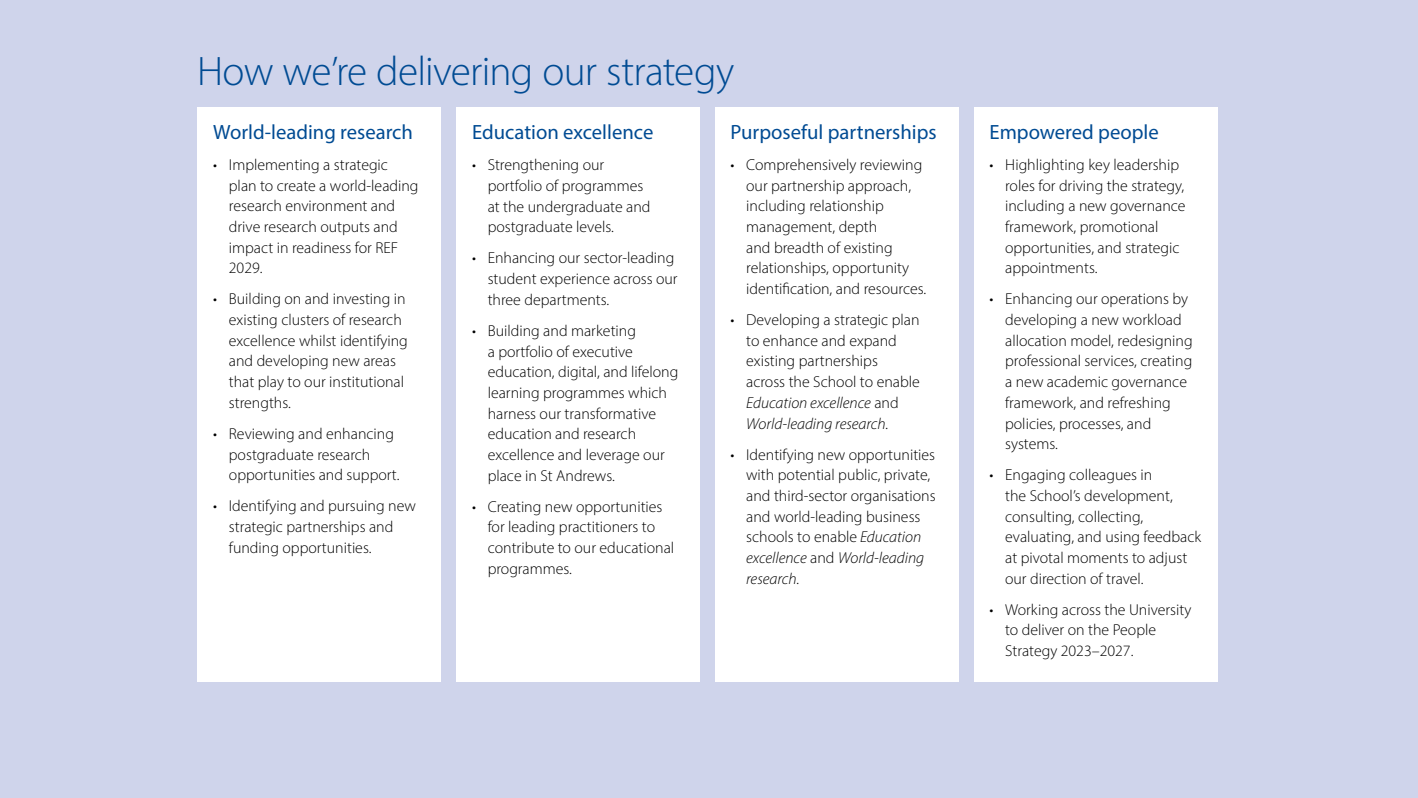
<style>
.page{position:relative;width:1418px;height:798px;background:#fff}
.page>*{position:absolute;margin:0;border:0;box-sizing:border-box;transform-origin:0 0}
.t1{font:300 41.38px "Myriad Pro";letter-spacing:-.015em;color:#004b93}
.PillarTitle{font:20.62px "Myriad Pro";color:#004b93}
.t2{font:300 15.88px/20.6px "Myriad Pro";color:#000}
.s1{font-style:italic}
</style>
<div class="page">
<div style="left:0;top:0;width:1417px;height:797px;background:#cfd4eb"></div>
<div style="left:456px;top:107px;width:243px;height:574px;background:#fff"></div>
<div style="left:198px;top:107px;width:243px;height:574px;background:#fff"></div>
<div style="left:715px;top:107px;width:243px;height:574px;background:#fff"></div>
<div style="left:973px;top:107px;width:244px;height:574px;background:#fff"></div>
<h2 class="t1" style="left:197px;top:46px;width:538px">How we’re delivering our strategy</h2>
<h3 class="PillarTitle" style="left:472px;top:119px;width:183px">Education excellence</h3>
<p class="t2" style="left:487px;top:154px;width:164px;text-indent:-16px">• Strengthening our portfolio of programmes at the undergraduate and postgraduate levels.</p>
<p class="t2" style="left:487px;top:247px;width:191px;text-indent:-16px">• Enhancing our sector-leading student experience across our three departments.</p>
<p class="t2" style="left:487px;top:320px;width:192px;text-indent:-16px">• Building and marketing<br>a portfolio of executive education, digital, and lifelong learning programmes which harness our transformative education and research excellence and leverage our place in St Andrews.</p>
<p class="t2" style="left:487px;top:495px;width:188px;text-indent:-16px">• Creating new opportunities for leading practitioners to contribute to our educational programmes.</p>
<h3 class="PillarTitle" style="left:730px;top:119px;width:208px">Purposeful partnerships</h3>
<p class="t2" style="left:746px;top:154px;width:182px;text-indent:-16px">• Comprehensively reviewing our partnership approach, including relationship management, depth<br>and breadth of existing relationships, opportunity identification, and resources.</p>
<p class="t2" style="left:746px;top:309px;width:175px;text-indent:-16px">• Developing a strategic plan to enhance and expand existing partnerships across the School to enable<br><span class="s1">Education excellence</span> and<br><span class="s1">World-leading research.</span></p>
<p class="t2" style="left:746px;top:443px;width:191px;text-indent:-16px">• Identifying new opportunities with potential public, private, and third-sector organisations and world-leading business schools to enable <span class="s1">Education excellence</span> and <span class="s1">World-leading research.</span></p>
<h3 class="PillarTitle" style="left:213px;top:119px;width:201px">World-leading research</h3>
<p class="t2" style="left:229px;top:154px;width:191px;text-indent:-16px">• Implementing a strategic plan to create a world-leading research environment and drive research outputs and impact in readiness for REF<br>2029.</p>
<p class="t2" style="left:229px;top:288px;width:180px;text-indent:-16px">• Building on and investing in existing clusters of research excellence whilst identifying and developing new areas that play to our institutional strengths.</p>
<p class="t2" style="left:229px;top:423px;width:172px;text-indent:-16px">• Reviewing and enhancing postgraduate research opportunities and support.</p>
<p class="t2" style="left:229px;top:495px;width:188px;text-indent:-16px">• Identifying and pursuing new strategic partnerships and funding opportunities.</p>
<h3 class="PillarTitle" style="left:989px;top:119px;width:171px">Empowered people</h3>
<p class="t2" style="left:1005px;top:154px;width:182px;text-indent:-16px">• Highlighting key leadership roles for driving the strategy, including a new governance framework, promotional opportunities, and strategic appointments.</p>
<p class="t2" style="left:1005px;top:288px;width:189px;text-indent:-16px">• Enhancing our operations by developing a new workload allocation model, redesigning professional services, creating a new academic governance framework, and refreshing policies, processes, and systems.</p>
<p class="t2" style="left:1005px;top:464px;width:198px;text-indent:-16px">• Engaging colleagues in<br>the School’s development, consulting, collecting, evaluating, and using feedback at pivotal moments to adjust our direction of travel.</p>
<p class="t2" style="left:1005px;top:598px;width:188px;text-indent:-16px">• Working across the University to deliver on the People<br>Strategy 2023–2027.</p>
</div>
